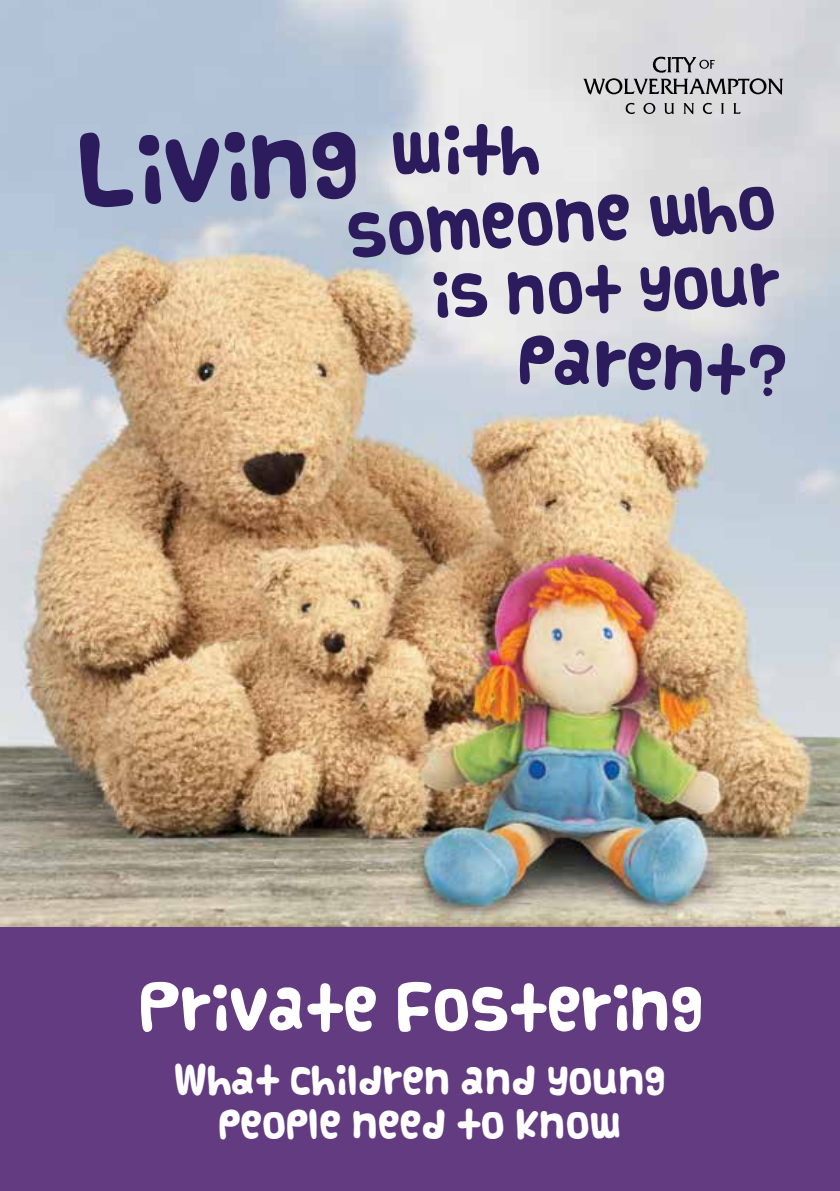
<style>
.page{position:relative;width:840px;height:1191px;background:#fff}
.page>*{position:absolute;margin:0;border:0;box-sizing:border-box;transform-origin:0 0}
.t1{font:74.8px "Vanilla";color:#2c1b5d}
.t2{font:52.8px "Vanilla";color:#2c1b5d}
.t3{font:51.4px "Vanilla";color:#2c1b5d}
.t4{font:50px "Vanilla";color:#fff}
.t5{font:49.8px "Vanilla";color:#2c1b5d}
.t6{font:32px/44px "Vanilla";color:#fff;text-align:center}
</style>
<div class="page">
<img style="left:0;top:0;width:839px;height:927px">
<div style="left:0;top:927px;width:839px;height:264px;background:#633b81"></div>
<svg style="left:625px;top:103px;width:9px;height:11px"></svg>
<svg style="left:643px;top:103px;width:12px;height:11px"></svg>
<svg style="left:663px;top:103px;width:10px;height:11px"></svg>
<svg style="left:683px;top:103px;width:10px;height:11px"></svg>
<svg style="left:702px;top:103px;width:10px;height:11px"></svg>
<svg style="left:720px;top:103px;width:3px;height:11px"></svg>
<svg style="left:733px;top:103px;width:7px;height:11px"></svg>
<svg style="left:583px;top:57px;width:199px;height:38px;background:#b3b2b6"></svg>
<h1 class="t1" style="left:76px;top:131px;width:283px;rotate:-2deg">Living</h1>
<h2 class="t2" style="left:390px;top:121px;width:152px">with</h2>
<h3 class="t3" style="left:344px;top:206px;width:431px;rotate:-4deg">someone who</h3>
<h3 class="t5" style="left:431px;top:268px;width:349px;rotate:-2deg">is not your</h3>
<h2 class="t2" style="left:519px;top:329px;width:271px;rotate:3deg">parent?</h2>
<h3 class="t4" style="left:136px;top:980px;width:568px">Private Fostering</h3>
<p class="t6" style="left:174px;top:1056px;width:492px">What children and young people need to know</p>
</div>
